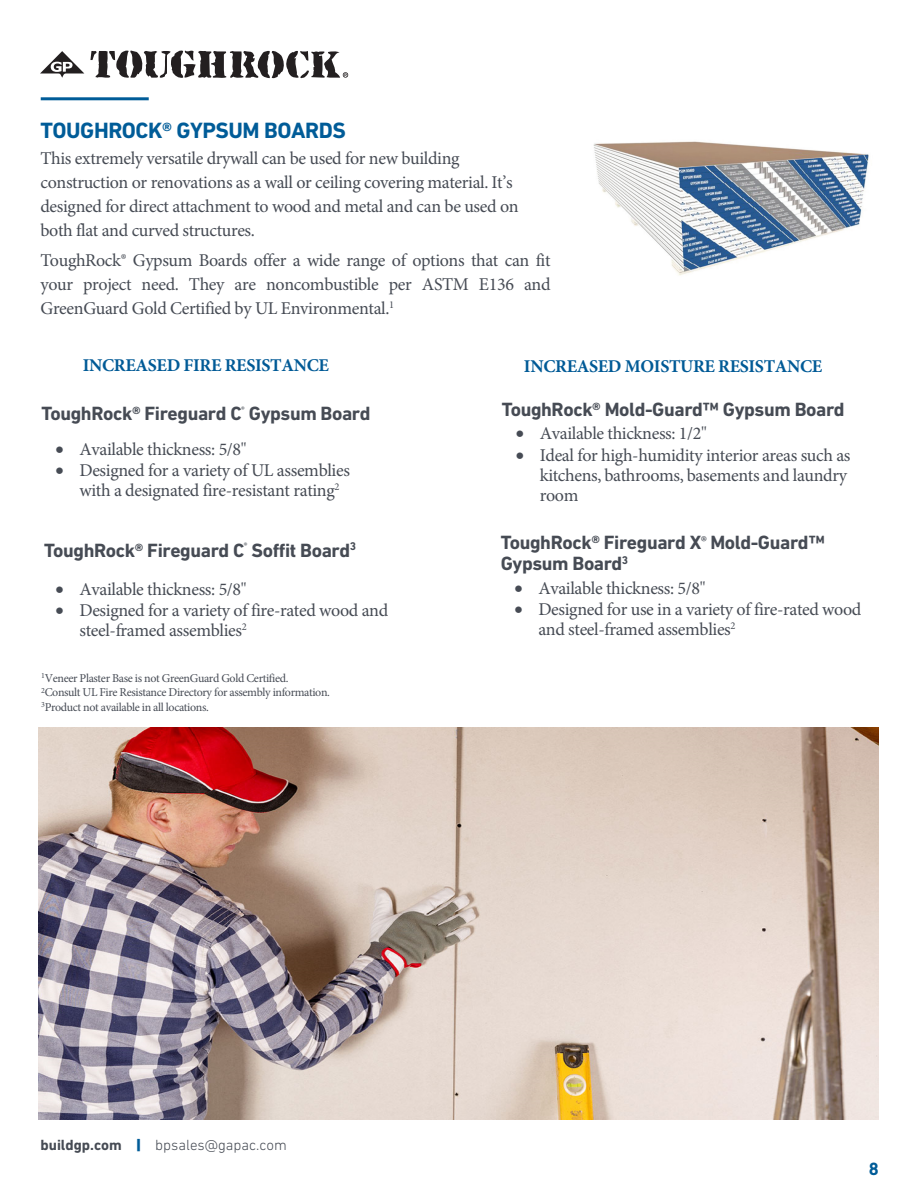
<style>
.page{position:relative;width:918px;height:1188px;background:#fff}
.page>*{position:absolute;margin:0;border:0;box-sizing:border-box;transform-origin:0 0}
.t1{font:700 22.5px "DIN Next LT Pro";letter-spacing:-.02em;color:#005c98}
.t2{font:700 19.5px/21px "DIN Next LT Pro";letter-spacing:-.02em;color:#464b54}
.t3{font:18px/24px "Minion Pro";letter-spacing:-.02em;color:#464b54}
.t4{font:700 18px "Minion Pro";letter-spacing:-.02em;color:#005a96}
.t5{font:700 18px "DIN Next LT Pro";color:#005c98}
.t6{font:300 15px "DIN Next LT Pro";color:#464b54}
.t7{font:12px/14.4px "Minion Pro";letter-spacing:-.03em;color:#474c55}
.s1{font-family:"Minion Pro"}
.s2{font-weight:700}
.s3{font-weight:900;color:#005c98}
</style>
<div class="page">
<img style="left:593px;top:141px;width:276px;height:135px">
<hr style="left:41px;top:97px;width:108px;height:3px;background:#005c98">
<svg style="left:90px;top:50px;width:258px;height:28px"></svg>
<svg style="left:40px;top:51px;width:44px;height:27px"></svg>
<img style="left:39px;top:728px;width:839px;height:391px">
<p class="t1" style="left:40px;top:118px;width:307px">TOUGHROCK® GYPSUM BOARDS</p>
<p class="t3" style="left:40px;top:146px;width:480px">This extremely versatile drywall can be used for new building construction or renovations as a wall or ceiling covering material. It’s designed for direct attachment to wood and metal and can be used on both flat and curved structures.</p>
<p class="t3" style="left:40px;top:249px;width:512px;text-align:justify">ToughRock® Gypsum Boards offer a wide range of options that can fit your project need. They are noncombustible per ASTM E136 and GreenGuard Gold Certified by UL Environmental.<sup>1</sup></p>
<p class="t4" style="left:83px;top:352px;width:248px">INCREASED FIRE RESISTANCE</p>
<p class="t2" style="left:41px;top:403px;width:331px">ToughRock® Fireguard C<sup>®</sup> Gypsum Board</p>
<p class="t3" style="left:56px;top:437px;width:193px">• Available thickness: 5/8"</p>
<p class="t3" style="left:80px;top:461px;width:272px;line-height:19.6px;text-indent:-24px">• Designed for a variety of UL assemblies with a designated fire-resistant rating<sup>2</sup></p>
<p class="t2" style="left:44px;top:540px;width:314px">ToughRock® Fireguard C<sup>®</sup> Soffit Board<sup>3</sup></p>
<p class="t3" style="left:56px;top:577px;width:193px">• Available thickness: 5/8"</p>
<p class="t3" style="left:80px;top:601px;width:310px;line-height:19.8px;text-indent:-24px">• Designed for a variety of fire-rated wood and steel-framed assemblies<sup>2</sup></p>
<p class="t7" style="left:41px;top:671px;width:290px"><sup>1</sup>Veneer Plaster Base is not GreenGuard Gold Certified.<br><sup>2</sup>Consult UL Fire Resistance Directory for assembly information.<br><sup>3</sup>Product not available in all locations.</p>
<p class="t4" style="left:524px;top:353px;width:300px">INCREASED MOISTURE RESISTANCE</p>
<p class="t2" style="left:502px;top:399px;width:345px">ToughRock® Mold-Guard™ Gypsum Board</p>
<p class="t3" style="left:516px;top:422px;width:193px">• Available thickness: 1/2"</p>
<p class="t3" style="left:540px;top:445px;width:312px;line-height:19.8px;text-indent:-24px">• Ideal for high-humidity interior areas such as kitchens, bathrooms, basements and laundry room</p>
<p class="t2" style="left:501px;top:532px;width:326px">ToughRock® Fireguard X<span class="s1">®</span> Mold-Guard™<br>Gypsum Board<sup>3</sup></p>
<p class="t3" style="left:514px;top:576px;width:193px">• Available thickness: 5/8"</p>
<p class="t3" style="left:538px;top:600px;width:325px;line-height:19.8px;text-indent:-24px">• Designed for use in a variety of fire-rated wood and steel-framed assemblies<sup>2</sup></p>
<p class="t6" style="left:40px;top:1136px;width:248px"><span class="s2">buildgp.com</span> <span class="s3">|</span> bpsales@gapac.com</p>
<p class="t5" style="left:869px;top:1158px;width:12px">8</p>
</div>
